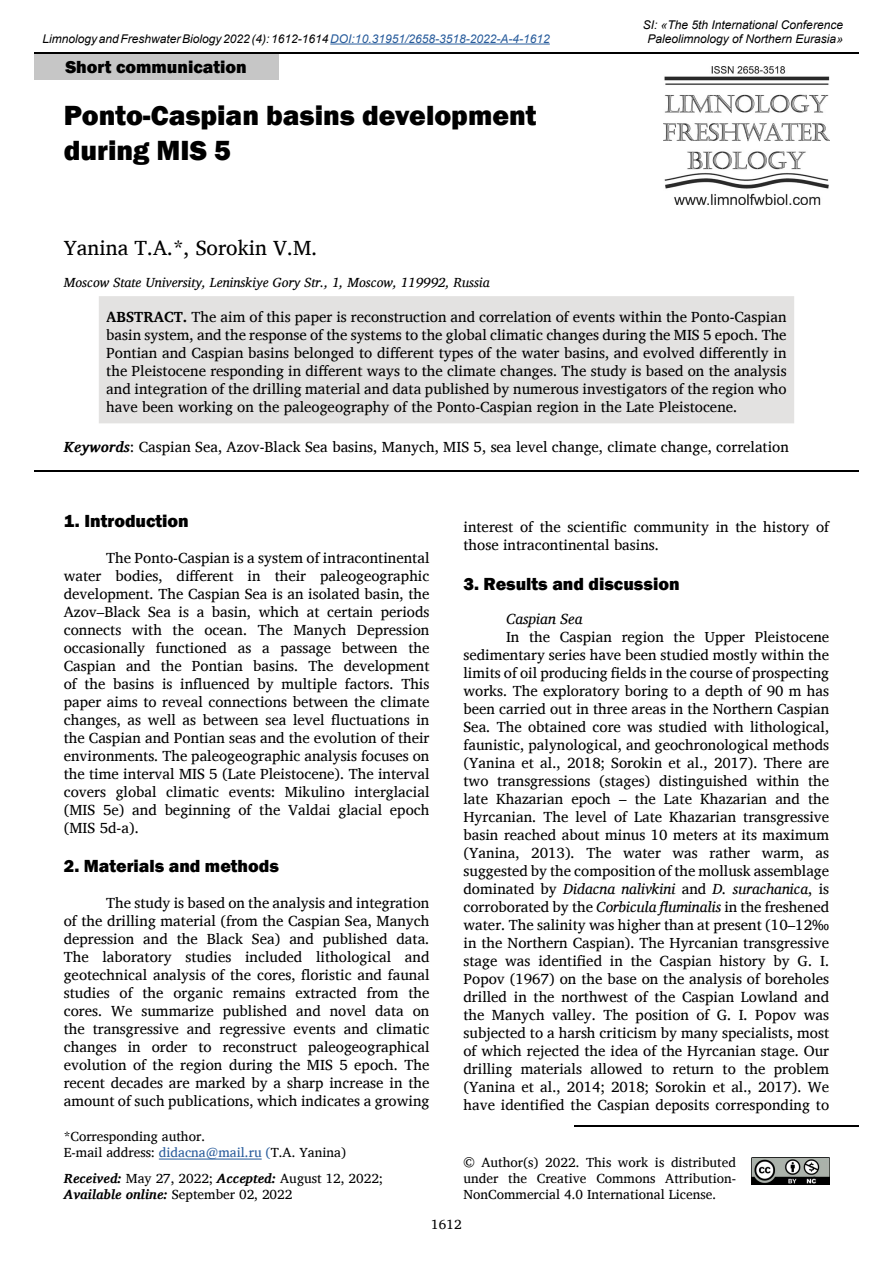
<style>
.page{position:relative;width:893px;height:1263px;background:#fff}
.page>*{position:absolute;margin:0;border:0;box-sizing:border-box;transform-origin:0 0}
.t1{font:800 28.5px/34.2px "Franklin Gothic";color:#000}
.t2{font:21px "Charis SIL";color:#000}
.t3{font:800 18px "Franklin Gothic";color:#000}
.t4{font:15px/18px "Charis SIL";color:#000;text-align:justify}
.t5{font:italic 15px "Charis SIL";color:#000}
.t6{font:13.5px/16.2px "Charis SIL";color:#000}
.t7{font:italic 13.5px "Charis SIL";color:#000}
.t8{font:italic 12px/14.4px "Arial";color:#000;text-align:center}
.s1{color:#275b9b}
.s2{font-weight:700}
.s3{font-weight:700;font-style:italic}
.s4{font-style:italic}
</style>
<div class="page">
<hr style="left:34px;top:52px;width:825px;height:2px;background:#000">
<hr style="left:330px;top:44px;width:220px;height:1px;background:#275b9b">
<img style="left:663px;top:67px;width:166px;height:138px">
<div style="left:34px;top:54px;width:244px;height:26px;background:#c6c6c6"></div>
<img style="left:751px;top:1157px;width:78px;height:27px">
<hr style="left:574px;top:1125px;width:285px;height:1px;background:#000">
<div style="left:99px;top:296px;width:695px;height:128px;background:#e3e2e1"></div>
<hr style="left:34px;top:470px;width:825px;height:1px;background:#000">
<hr style="left:159px;top:1159px;width:103px;height:1px;background:#275b9b">
<p class="t8" style="left:43px;top:32px;width:509px">Limnology and Freshwater Biology 2022 (4): 1612-1614 <span class="s1">DOI:10.31951/2658-3518-2022-A-4-1612</span></p>
<p class="t3" style="left:65px;top:55px;width:183px">Short communication</p>
<h1 class="t1" style="left:64px;top:99px;width:474px">Ponto-Caspian basins development during MIS 5</h1>
<h2 class="t2" style="left:64px;top:236px;width:255px">Yanina T.A.*, Sorokin V.M.</h2>
<p class="t7" style="left:64px;top:275px;width:428px">Moscow State University, Leninskiye Gory Str., 1, Moscow, 119992, Russia</p>
<p class="t8" style="left:643px;top:17px;width:202px">SI: «The 5th International Conference<br>Paleolimnology of Northern Eurasia»</p>
<p class="t4" style="left:106px;top:307px;width:682px"><span class="s2">ABSTRACT.</span> The aim of this paper is reconstruction and correlation of events within the Ponto-Caspian basin system, and the response of the systems to the global climatic changes during the MIS 5 epoch. The Pontian and Caspian basins belonged to different types of the water basins, and evolved differently in the Pleistocene responding in different ways to the climate changes. The study is based on the analysis and integration of the drilling material and data published by numerous investigators of the region who have been working on the paleogeography of the Ponto-Caspian region in the Late Pleistocene.</p>
<p class="t4" style="left:64px;top:438px;width:727px"><span class="s3">Keywords</span>: Caspian Sea, Azov-Black Sea basins, Manych, MIS 5, sea level change, climate change, correlation</p>
<p class="t3" style="left:64px;top:509px;width:127px">1. Introduction</p>
<p class="t4" style="left:64px;top:548px;width:367px;text-indent:43px">The Ponto-Caspian is a system of intracontinental water bodies, different in their paleogeographic development. The Caspian Sea is an isolated basin, the Azov–Black Sea is a basin, which at certain periods connects with the ocean. The Manych Depression occasionally functioned as a passage between the Caspian and the Pontian basins. The development of the basins is influenced by multiple factors. This paper aims to reveal connections between the climate changes, as well as between sea level fluctuations in the Caspian and Pontian seas and the evolution of their environments. The paleogeographic analysis focuses on the time interval MIS 5 (Late Pleistocene). The interval covers global climatic events: Mikulino interglacial (MIS 5e) and beginning of the Valdai glacial epoch (MIS 5d-a).</p>
<p class="t3" style="left:64px;top:855px;width:217px">2. Materials and methods</p>
<p class="t4" style="left:64px;top:894px;width:367px;text-indent:43px">The study is based on the analysis and integration of the drilling material (from the Caspian Sea, Manych depression and the Black Sea) and published data.<br>The laboratory studies included lithological and geotechnical analysis of the cores, floristic and faunal studies of the organic remains extracted from the cores. We summarize published and novel data on the transgressive and regressive events and climatic changes in order to reconstruct paleogeographical evolution of the region during the MIS 5 epoch. The recent decades are marked by a sharp increase in the amount of such publications, which indicates a growing</p>
<p class="t6" style="left:64px;top:1128px;width:284px">*Corresponding author.<br>E-mail address: <span class="s1">didacna@mail.ru (</span>T.A. Yanina)</p>
<p class="t6" style="left:64px;top:1170px;width:320px"><span class="s3">Received:</span> May 27, 2022; <span class="s3">Accepted:</span> August 12, 2022;<br><span class="s3">Available online:</span> September 02, 2022</p>
<p class="t4" style="left:463px;top:518px;width:367px">interest of the scientific community in the history of those intracontinental basins.</p>
<p class="t3" style="left:463px;top:572px;width:218px">3. Results and discussion</p>
<p class="t5" style="left:506px;top:610px;width:78px">Caspian Sea</p>
<p class="t4" style="left:463px;top:628px;width:367px;text-indent:43px">In the Caspian region the Upper Pleistocene sedimentary series have been studied mostly within the limits of oil producing fields in the course of prospecting works. The exploratory boring to a depth of 90 m has been carried out in three areas in the Northern Caspian Sea. The obtained core was studied with lithological, faunistic, palynological, and geochronological methods (Yanina et al., 2018; Sorokin et al., 2017). There are two transgressions (stages) distinguished within the late Khazarian epoch – the Late Khazarian and the Hyrcanian. The level of Late Khazarian transgressive basin reached about minus 10 meters at its maximum (Yanina, 2013). The water was rather warm, as suggested by the composition of the mollusk assemblage dominated by <span class="s4">Didacna nalivkini</span> and <span class="s4">D. surachanica</span>, is corroborated by the <span class="s4">Corbicula fluminalis</span> in the freshened water. The salinity was higher than at present (10–12‰ in the Northern Caspian). The Hyrcanian transgressive stage was identified in the Caspian history by G. I.<br>Popov (1967) on the base on the analysis of boreholes drilled in the northwest of the Caspian Lowland and the Manych valley. The position of G. I. Popov was subjected to a harsh criticism by many specialists, most of which rejected the idea of the Hyrcanian stage. Our drilling materials allowed to return to the problem (Yanina et al., 2014; 2018; Sorokin et al., 2017). We have identified the Caspian deposits corresponding to</p>
<p class="t6" style="left:463px;top:1154px;width:274px;text-align:justify">© Author(s) 2022. This work is distributed under the Creative Commons Attribution-NonCommercial 4.0 International License.</p>
<p class="t6" style="left:431px;top:1216px;width:32px">1612</p>
</div>
